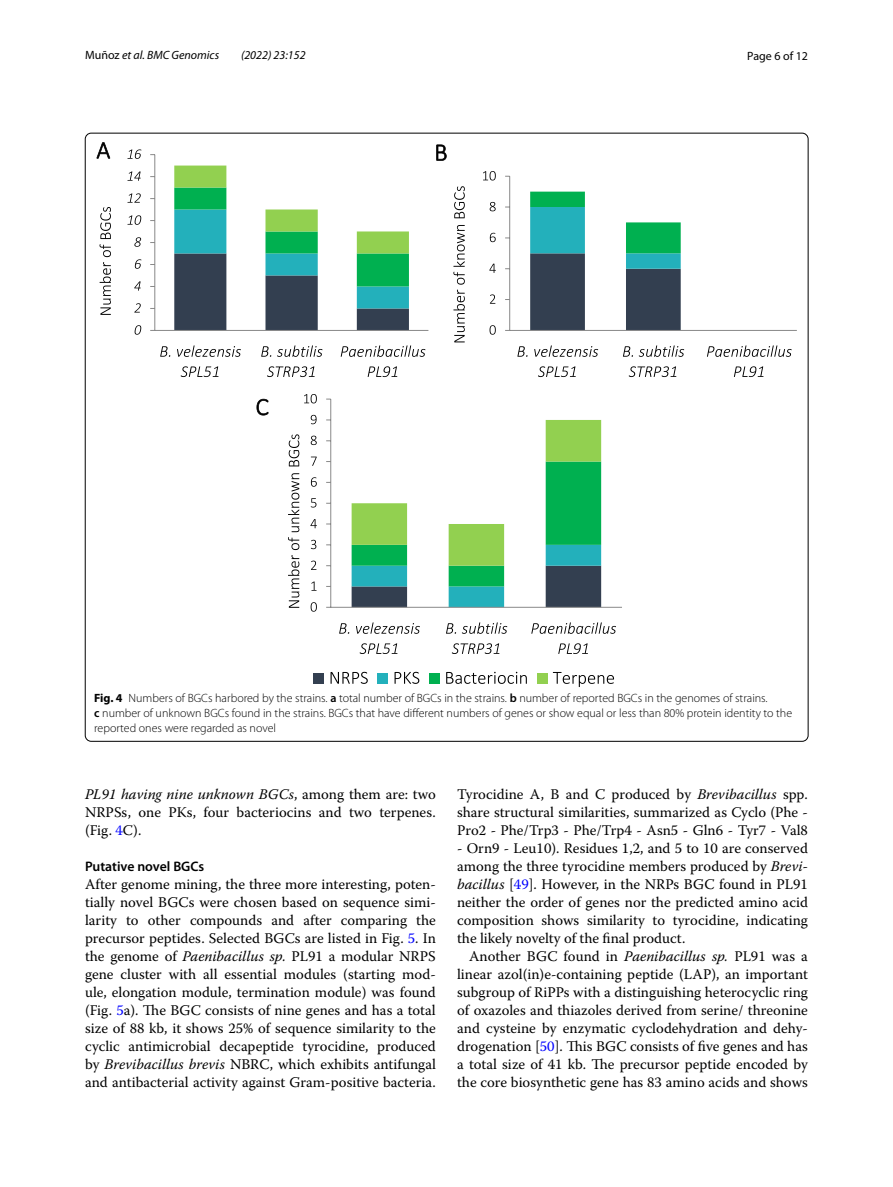
<style>
.page{position:relative;width:893px;height:1187px;background:#fff}
.page>*{position:absolute;margin:0;border:0;box-sizing:border-box;transform-origin:0 0}
.t1{font:14.7px/18px "Warnock Pro";color:#000;text-align:justify}
.t2{font:600 13.8px "Myriad Pro";color:#000}
.t3{font:300 12px/15px "Myriad Pro";color:#000}
.t4{font:italic 12px "Myriad Pro";color:#000}
.t5{font:12px "Myriad Pro";color:#000}
.s1{font-style:normal}
.s2{font-weight:700}
.s3{font-weight:600}
.s4{font-style:italic}
.s5{color:#00f}
</style>
<div class="page">
<svg style="left:174px;top:165px;width:235px;height:165px"></svg>
<hr style="left:155px;top:155px;width:1px;height:175px;background:#898989">
<hr style="left:155px;top:330px;width:273px;height:1px;background:#898989">
<svg style="left:135px;top:325px;width:6px;height:9px"></svg>
<svg style="left:134px;top:303px;width:7px;height:9px"></svg>
<svg style="left:134px;top:281px;width:7px;height:9px"></svg>
<svg style="left:135px;top:259px;width:6px;height:10px"></svg>
<svg style="left:134px;top:237px;width:7px;height:10px"></svg>
<svg style="left:127px;top:215px;width:14px;height:10px"></svg>
<svg style="left:127px;top:193px;width:14px;height:10px"></svg>
<svg style="left:127px;top:171px;width:14px;height:10px"></svg>
<svg style="left:127px;top:149px;width:14px;height:10px"></svg>
<svg style="left:160px;top:345px;width:81px;height:12px"></svg>
<svg style="left:181px;top:366px;width:37px;height:11px"></svg>
<svg style="left:261px;top:345px;width:61px;height:12px"></svg>
<svg style="left:267px;top:366px;width:48px;height:11px"></svg>
<svg style="left:341px;top:345px;width:84px;height:12px"></svg>
<svg style="left:368px;top:366px;width:29px;height:11px"></svg>
<svg style="left:100px;top:207px;width:11px;height:108px"></svg>
<svg style="left:530px;top:192px;width:151px;height:138px"></svg>
<hr style="left:509px;top:176px;width:1px;height:154px;background:#898989">
<hr style="left:510px;top:330px;width:287px;height:1px;background:#898989">
<svg style="left:490px;top:325px;width:6px;height:9px"></svg>
<svg style="left:490px;top:294px;width:5px;height:10px"></svg>
<svg style="left:489px;top:263px;width:7px;height:10px"></svg>
<svg style="left:490px;top:233px;width:6px;height:9px"></svg>
<svg style="left:490px;top:202px;width:6px;height:9px"></svg>
<svg style="left:483px;top:171px;width:13px;height:9px"></svg>
<svg style="left:517px;top:345px;width:81px;height:12px"></svg>
<svg style="left:538px;top:366px;width:38px;height:11px"></svg>
<svg style="left:623px;top:345px;width:61px;height:12px"></svg>
<svg style="left:629px;top:366px;width:47px;height:11px"></svg>
<svg style="left:707px;top:345px;width:85px;height:12px"></svg>
<svg style="left:734px;top:366px;width:29px;height:11px"></svg>
<svg style="left:453px;top:186px;width:12px;height:156px"></svg>
<svg style="left:352px;top:420px;width:249px;height:187px"></svg>
<hr style="left:330px;top:399px;width:1px;height:208px;background:#898989">
<hr style="left:331px;top:607px;width:291px;height:1px;background:#898989">
<svg style="left:311px;top:602px;width:6px;height:9px"></svg>
<svg style="left:311px;top:581px;width:4px;height:9px"></svg>
<svg style="left:311px;top:560px;width:5px;height:10px"></svg>
<svg style="left:311px;top:539px;width:5px;height:10px"></svg>
<svg style="left:310px;top:519px;width:7px;height:9px"></svg>
<svg style="left:311px;top:498px;width:5px;height:9px"></svg>
<svg style="left:311px;top:477px;width:6px;height:9px"></svg>
<svg style="left:311px;top:456px;width:6px;height:10px"></svg>
<svg style="left:311px;top:435px;width:6px;height:10px"></svg>
<svg style="left:311px;top:415px;width:6px;height:9px"></svg>
<svg style="left:304px;top:394px;width:13px;height:9px"></svg>
<svg style="left:339px;top:622px;width:81px;height:11px"></svg>
<svg style="left:360px;top:643px;width:37px;height:11px"></svg>
<svg style="left:446px;top:622px;width:61px;height:11px"></svg>
<svg style="left:452px;top:643px;width:47px;height:11px"></svg>
<svg style="left:531px;top:622px;width:85px;height:11px"></svg>
<svg style="left:558px;top:643px;width:30px;height:11px"></svg>
<svg style="left:288px;top:434px;width:11px;height:173px"></svg>
<div style="left:314px;top:673px;width:10px;height:10px;background:#333f50"></div>
<svg style="left:331px;top:671px;width:37px;height:12px"></svg>
<div style="left:378px;top:673px;width:10px;height:10px;background:#23b0bb"></div>
<svg style="left:395px;top:671px;width:24px;height:12px"></svg>
<div style="left:429px;top:673px;width:11px;height:10px;background:#00b050"></div>
<svg style="left:446px;top:671px;width:81px;height:12px"></svg>
<div style="left:538px;top:673px;width:10px;height:10px;background:#92d050"></div>
<svg style="left:553px;top:672px;width:61px;height:15px"></svg>
<svg style="left:96px;top:142px;width:14px;height:17px"></svg>
<svg style="left:436px;top:144px;width:11px;height:17px"></svg>
<svg style="left:256px;top:399px;width:12px;height:16px"></svg>
<p class="t4" style="left:85px;top:48px;width:136px"><span class="s1">Muñoz</span> et al. BMC Genomics</p>
<p class="t4" style="left:241px;top:48px;width:66px">(2022) 23:152</p>
<p class="t5" style="left:747px;top:48px;width:62px">Page 6 of 12</p>
<p class="t3" style="left:94px;top:690px;width:699px"><span class="s2">Fig. 4</span> Numbers of BGCs harbored by the strains. <span class="s3">a</span> total number of BGCs in the strains. <span class="s3">b</span> number of reported BGCs in the genomes of strains.<br><span class="s3">c</span> number of unknown BGCs found in the strains. BGCs that have different numbers of genes or show equal or less than 80% protein identity to the reported ones were regarded as novel</p>
<p class="t1" style="left:85px;top:785px;width:352px"><span class="s4">PL91 having nine unknown BGCs</span>, among them are: two NRPSs, one PKs, four bacteriocins and two terpenes. (Fig. <span class="s5">4</span>C).</p>
<p class="t2" style="left:85px;top:857px;width:121px">Putative novel BGCs</p>
<p class="t1" style="left:85px;top:875px;width:352px">After genome mining, the three more interesting, poten&shy;tially novel BGCs were chosen based on sequence simi&shy;larity to other compounds and after comparing the precursor peptides. Selected BGCs are listed in Fig. <span class="s5">5</span>. In the genome of <span class="s4">Paenibacillus sp.</span> PL91 a modular NRPS gene cluster with all essential modules (starting mod&shy;ule, elongation module, termination module) was found (Fig. <span class="s5">5</span>a). The BGC consists of nine genes and has a total size of 88 kb, it shows 25% of sequence similarity to the cyclic antimicrobial decapeptide tyrocidine, produced by <span class="s4">Brevibacillus brevis</span> NBRC, which exhibits antifungal and antibacterial activity against Gram-positive bacteria.</p>
<p class="t1" style="left:457px;top:785px;width:352px">Tyrocidine A, B and C produced by <span class="s4">Brevibacillus</span> spp. share structural similarities, summarized as Cyclo (Phe - Pro2 - Phe/Trp3 - Phe/Trp4 - Asn5 - Gln6 - Tyr7 - Val8</p>
<p class="t1" style="left:457px;top:839px;width:352px">- Orn9 - Leu10). Residues 1,2, and 5 to 10 are conserved among the three tyrocidine members produced by <span class="s4">Brevi&shy;bacillus</span> [<span class="s5">49</span>]. However, in the NRPs BGC found in PL91 neither the order of genes nor the predicted amino acid composition shows similarity to tyrocidine, indicating the likely novelty of the final product.</p>
<p class="t1" style="left:457px;top:947px;width:352px;text-indent:12px">Another BGC found in <span class="s4">Paenibacillus sp.</span> PL91 was a linear azol(in)e-containing peptide (LAP), an important subgroup of RiPPs with a distinguishing heterocyclic ring of oxazoles and thiazoles derived from serine/ threonine and cysteine by enzymatic cyclodehydration and dehy&shy;drogenation [<span class="s5">50</span>]. This BGC consists of five genes and has a total size of 41 kb. The precursor peptide encoded by the core biosynthetic gene has 83 amino acids and shows</p>
</div>
